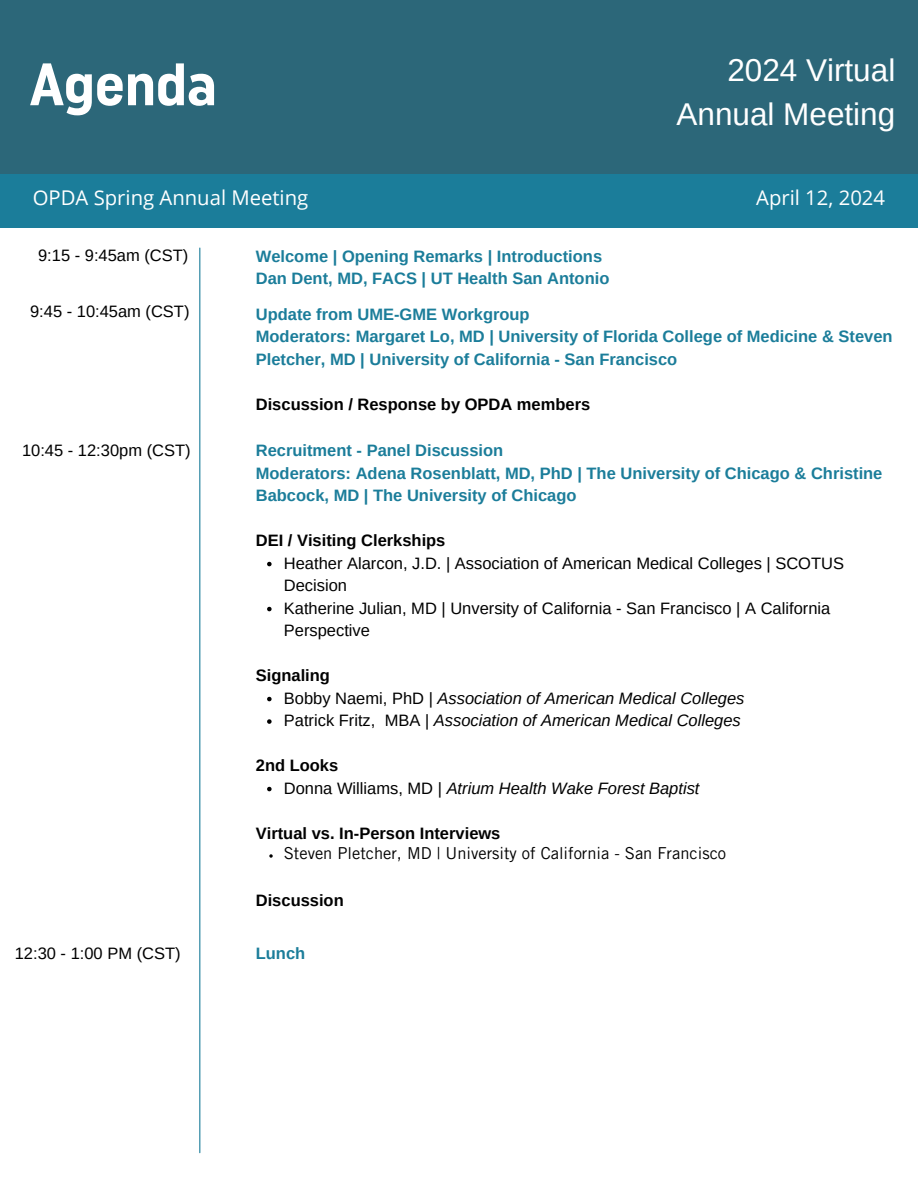
<style>
.page{position:relative;width:918px;height:1188px;background:#fff}
.page>*{position:absolute;margin:0;border:0;box-sizing:border-box;transform-origin:0 0}
.t1{font:59.7px "Uniform Condensed 4";color:#fff}
.t2{font:31.5px/43.8px "Arimo";color:#fff;text-align:right}
.t3{font:20.25px "Open Sans";color:#fff}
.t4{font:700 16.5px/22.5px "Arimo";color:#1b7d9a}
.t5{font:16.5px/22.5px "Arimo";color:#000}
.t6{font:italic 16.5px "Arimo";color:#000}
.t7{font:700 16.5px "Arimo";color:#000}
.t8{font:16.5px "Trade Gothic LT Pro";color:#000}
.s1{font-style:normal}
</style>
<div class="page">
<div style="left:0;top:0;width:918px;height:174px;background:#2c6779"></div>
<div style="left:0;top:174px;width:918px;height:54px;background:#1b7d9a"></div>
<hr style="left:199px;top:248px;width:1px;height:905px;background:#1b7d9a">
<svg style="left:267px;top:562px;width:5px;height:4px"></svg>
<svg style="left:267px;top:607px;width:5px;height:4px"></svg>
<svg style="left:267px;top:697px;width:5px;height:4px"></svg>
<svg style="left:267px;top:719px;width:5px;height:5px"></svg>
<svg style="left:267px;top:787px;width:5px;height:4px"></svg>
<svg style="left:269px;top:854px;width:4px;height:4px"></svg>
<h1 class="t1" style="left:30px;top:57px;width:188px">Agenda</h1>
<h2 class="t2" style="left:677px;top:48px;width:220px">2024 Virtual<br>Annual Meeting</h2>
<h3 class="t3" style="left:33px;top:184px;width:277px">OPDA Spring Annual Meeting</h3>
<h3 class="t3" style="left:756px;top:184px;width:130px">April 12, 2024</h3>
<p class="t5" style="left:38px;top:244px;width:152px">9:15 - 9:45am (CST)</p>
<p class="t4" style="left:256px;top:245px;width:355px">Welcome | Opening Remarks | Introductions<br>Dan Dent, MD, FACS | UT Health San Antonio</p>
<p class="t5" style="left:30px;top:300px;width:161px">9:45 - 10:45am (CST)</p>
<h4 class="t4" style="left:256px;top:303px;width:638px">Update from UME-GME Workgroup<br>Moderators: Margaret Lo, MD | University of Florida College of Medicine &amp; Steven<br>Pletcher, MD | University of California - San Francisco</h4>
<h5 class="t7" style="left:256px;top:395px;width:336px">Discussion / Response by OPDA members</h5>
<h5 class="t5" style="left:22px;top:439px;width:170px">10:45 - 12:30pm (CST)</h5>
<h5 class="t4" style="left:256px;top:439px;width:628px">Recruitment - Panel Discussion<br>Moderators: Adena Rosenblatt, MD, PhD | The University of Chicago &amp; Christine<br>Babcock, MD | The University of Chicago</h5>
<h5 class="t7" style="left:256px;top:531px;width:191px">DEI / Visiting Clerkships</h5>
<p class="t5" style="left:284px;top:552px;width:562px">Heather Alarcon, J.D. | Association of American Medical Colleges | SCOTUS<br>Decision</p>
<p class="t5" style="left:284px;top:597px;width:548px">Katherine Julian, MD | Unversity of California - San Francisco | A California<br>Perspective</p>
<h5 class="t7" style="left:256px;top:666px;width:76px">Signaling</h5>
<p class="t6" style="left:284px;top:689px;width:462px"><span class="s1">Bobby Naemi, PhD |</span> Association of American Medical Colleges</p>
<p class="t6" style="left:284px;top:711px;width:458px"><span class="s1">Patrick Fritz, MBA</span> | Association of American Medical Colleges</p>
<h5 class="t7" style="left:256px;top:756px;width:84px">2nd Looks</h5>
<p class="t6" style="left:284px;top:779px;width:417px"><span class="s1">Donna Williams, MD |</span> Atrium Health Wake Forest Baptist</p>
<h5 class="t7" style="left:256px;top:824px;width:246px">Virtual vs. In-Person Interviews</h5>
<p class="t8" style="left:284px;top:847px;width:444px">Steven Pletcher, MD | University of California - San Francisco</p>
<h5 class="t7" style="left:256px;top:891px;width:89px">Discussion</h5>
<h5 class="t5" style="left:15px;top:942px;width:167px">12:30 - 1:00 PM (CST)</h5>
<h5 class="t4" style="left:256px;top:942px;width:51px">Lunch</h5>
</div>
